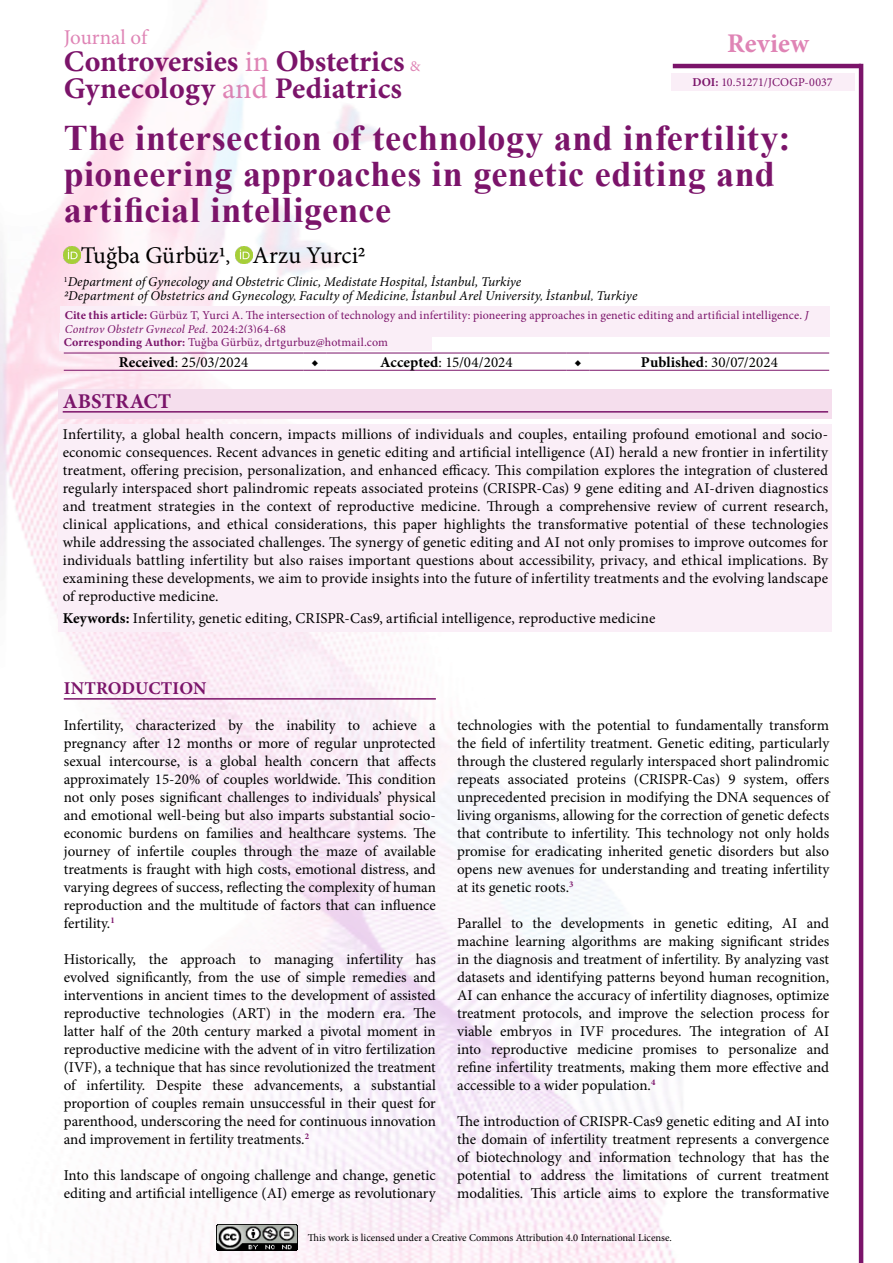
<style>
.page{position:relative;width:893px;height:1263px;background:#fff}
.page>*{position:absolute;margin:0;border:0;box-sizing:border-box;transform-origin:0 0}
.Makale_Başlığı{font:700 36px/36px "Times New Roman";letter-spacing:.015em;color:#7b146a}
.t1{font:700 30px/27px "Minion Pro";color:#7b146a}
.t2{font:700 27px "Minion Pro";letter-spacing:.01em;color:#df84b5}
.Yazarlar{font:24px "Minion Pro";color:#000}
.t3{font:21px "Minion Pro";letter-spacing:-.005em;color:#df84b5}
.Abstract_Başlık{font:700 21px "Minion Pro";letter-spacing:.005em;color:#7b146a}
._1__BAŞLIK{font:700 18px "Minion Pro";letter-spacing:.01em;color:#7b146a}
.Ana_metin{font:15px/18px "Minion Pro";color:#000;text-align:justify}
.Abstract{font:15px/18px "Minion Pro";letter-spacing:.005em;color:#000;text-align:justify}
.Table-Figure{font:15px "Minion Pro";color:#000}
.Table-Figure-2{font:700 15px "Minion Pro";color:#000}
.Kurumlar{font:italic 13.5px "Minion Pro";letter-spacing:.005em;color:#000}
.Cite{font:12px/13.5px "Minion Pro";letter-spacing:.015em;color:#7b146a}
.t4{font:10.5px "Minion Pro";letter-spacing:-.005em;color:#000}
.s1{font-weight:400;color:#df84b5}
.s2{font-weight:400;font-size:15px;color:#df84b5}
.s3{font-weight:700}
.s4{font-style:italic}
</style>
<div class="page">
<img style="left:0;top:0;width:864px;height:1263px">
<hr style="left:673px;top:64px;width:188px;height:4px;background:#7b146a">
<hr style="left:859px;top:64px;width:4px;height:1199px;background:#7b146a">
<img style="left:216px;top:1225px;width:81px;height:25px">
<img style="left:64px;top:246px;width:17px;height:17px">
<img style="left:235px;top:246px;width:17px;height:17px">
<hr style="left:64px;top:698px;width:372px;height:2px;background:#7b146a">
<div style="left:671px;top:73px;width:183px;height:17px;background:#faeef7"></div>
<div style="left:61px;top:306px;width:769px;height:31px;background:#faeef7"></div>
<div style="left:60px;top:333px;width:372px;height:18px;background:#faeef7"></div>
<hr style="left:64px;top:353px;width:239px;height:1px;background:#7b146a">
<svg style="left:303px;top:353px;width:24px;height:1px"></svg>
<hr style="left:327px;top:353px;width:239px;height:1px;background:#7b146a">
<svg style="left:566px;top:353px;width:24px;height:1px"></svg>
<hr style="left:590px;top:353px;width:239px;height:1px;background:#7b146a">
<hr style="left:64px;top:370px;width:239px;height:1px;background:#7b146a">
<svg style="left:303px;top:370px;width:24px;height:1px"></svg>
<hr style="left:327px;top:370px;width:239px;height:1px;background:#7b146a">
<svg style="left:566px;top:370px;width:24px;height:1px"></svg>
<hr style="left:590px;top:370px;width:239px;height:1px;background:#7b146a">
<div style="left:58px;top:389px;width:774px;height:29px;background:#f5deed"></div>
<hr style="left:63px;top:411px;width:765px;height:2px;background:#7b146a">
<div style="left:58px;top:424px;width:774px;height:185px;background:#faeef7"></div>
<div style="left:58px;top:608px;width:774px;height:24px;background:#faeef7"></div>
<h3 class="t3" style="left:64px;top:24px;width:85px">Journal of</h3>
<h3 class="t2" style="left:727px;top:25px;width:83px">Review</h3>
<h2 class="t1" style="left:64px;top:48px;width:358px">Controversies <span class="s1">in</span> Obstetrics <span class="s2">&amp;<br></span>Gynecology <span class="s1">and</span> Pediatrics</h2>
<p class="Cite" style="left:692px;top:76px;width:142px"><span class="s3">DOI:</span> 10.51271/JCOGP-0037</p>
<p class="Makale_Başlığı" style="left:64px;top:119px;width:728px">The intersection of technology and infertility: pioneering approaches in genetic editing and artificial intelligence</p>
<p class="Yazarlar" style="left:81px;top:239px;width:286px">Tuğba Gürbüz1, Arzu Yurci2</p>
<p class="Kurumlar" style="left:64px;top:273px;width:459px"><sup>1</sup>Department of Gynecology and Obstetric Clinic, Medistate Hospital, İstanbul, Turkiye</p>
<p class="Kurumlar" style="left:64px;top:286px;width:575px">2Department of Obstetrics and Gynecology, Faculty of Medicine, İstanbul Arel University, İstanbul, Turkiye</p>
<p class="Cite" style="left:65px;top:309px;width:745px"><span class="s3">Cite this article:</span> Gürbüz T, Yurci A. The intersection of technology and infertility: pioneering approaches in genetic editing and artificial intelligence. <span class="s4">J<br>Controv Obstetr Gynecol Ped.</span> 2024;2(3)64-68</p>
<p class="Cite" style="left:64px;top:336px;width:326px"><span class="s3">Corresponding Author:</span> Tuğba Gürbüz, drtgurbuz@hotmail.com</p>
<p class="Table-Figure" style="left:119px;top:352px;width:131px"><span class="s3">Received</span>: 25/03/2024</p>
<p class="Table-Figure-2" style="left:311px;top:352px;width:9px">◆</p>
<p class="Table-Figure" style="left:380px;top:352px;width:134px"><span class="s3">Accepted</span>: 15/04/2024</p>
<p class="Table-Figure-2" style="left:574px;top:352px;width:9px">◆</p>
<p class="Table-Figure" style="left:641px;top:352px;width:138px"><span class="s3">Published</span>: 30/07/2024</p>
<p class="Abstract_Başlık" style="left:63px;top:387px;width:110px">ABSTRACT</p>
<p class="Abstract" style="left:63px;top:425px;width:767px">Infertility, a global health concern, impacts millions of individuals and couples, entailing profound emotional and socio&shy;economic consequences. Recent advances in genetic editing and artificial intelligence (AI) herald a new frontier in infertility treatment, offering precision, personalization, and enhanced efficacy. This compilation explores the integration of clustered regularly interspaced short palindromic repeats associated proteins (CRISPR-Cas) 9 gene editing and AI-driven diagnostics and treatment strategies in the context of reproductive medicine. Through a comprehensive review of current research, clinical applications, and ethical considerations, this paper highlights the transformative potential of these technologies while addressing the associated challenges. The synergy of genetic editing and AI not only promises to improve outcomes for individuals battling infertility but also raises important questions about accessibility, privacy, and ethical implications. By examining these developments, we aim to provide insights into the future of infertility treatments and the evolving landscape of reproductive medicine.</p>
<p class="Abstract" style="left:63px;top:610px;width:594px"><span class="s3">Keywords:</span> Infertility, genetic editing, CRISPR-Cas9, artificial intelligence, reproductive medicine</p>
<p class="_1__BAŞLIK" style="left:64px;top:675px;width:144px">INTRODUCTION</p>
<p class="Ana_metin" style="left:64px;top:716px;width:374px">Infertility, characterized by the inability to achieve a pregnancy after 12 months or more of regular unprotected sexual intercourse, is a global health concern that affects approximately 15-20% of couples worldwide. This condition not only poses significant challenges to individuals’ physical and emotional well-being but also imparts substantial socio&shy;economic burdens on families and healthcare systems. The journey of infertile couples through the maze of available treatments is fraught with high costs, emotional distress, and varying degrees of success, reflecting the complexity of human reproduction and the multitude of factors that can influence fertility.<sup>1</sup></p>
<p class="Ana_metin" style="left:64px;top:950px;width:374px">Historically, the approach to managing infertility has evolved significantly, from the use of simple remedies and interventions in ancient times to the development of assisted reproductive technologies (ART) in the modern era. The latter half of the 20th century marked a pivotal moment in reproductive medicine with the advent of in vitro fertilization (IVF), a technique that has since revolutionized the treatment of infertility. Despite these advancements, a substantial proportion of couples remain unsuccessful in their quest for parenthood, underscoring the need for continuous innovation and improvement in fertility treatments.<sup>2</sup></p>
<p class="Ana_metin" style="left:64px;top:1166px;width:374px">Into this landscape of ongoing challenge and change, genetic editing and artificial intelligence (AI) emerge as revolutionary</p>
<p class="Ana_metin" style="left:457px;top:716px;width:374px">technologies with the potential to fundamentally transform the field of infertility treatment. Genetic editing, particularly through the clustered regularly interspaced short palindromic repeats associated proteins (CRISPR-Cas) 9 system, offers unprecedented precision in modifying the DNA sequences of living organisms, allowing for the correction of genetic defects that contribute to infertility. This technology not only holds promise for eradicating inherited genetic disorders but also opens new avenues for understanding and treating infertility at its genetic roots.<sup>3</sup></p>
<p class="Ana_metin" style="left:457px;top:914px;width:374px">Parallel to the developments in genetic editing, AI and machine learning algorithms are making significant strides in the diagnosis and treatment of infertility. By analyzing vast datasets and identifying patterns beyond human recognition, AI can enhance the accuracy of infertility diagnoses, optimize treatment protocols, and improve the selection process for viable embryos in IVF procedures. The integration of AI into reproductive medicine promises to personalize and refine infertility treatments, making them more effective and accessible to a wider population.<sup>4</sup></p>
<p class="Ana_metin" style="left:457px;top:1112px;width:374px">The introduction of CRISPR-Cas9 genetic editing and AI into the domain of infertility treatment represents a convergence of biotechnology and information technology that has the potential to address the limitations of current treatment modalities. This article aims to explore the transformative</p>
<p class="t4" style="left:308px;top:1231px;width:366px">This work is licensed under a Creative Commons Attribution 4.0 International License.</p>
</div>
